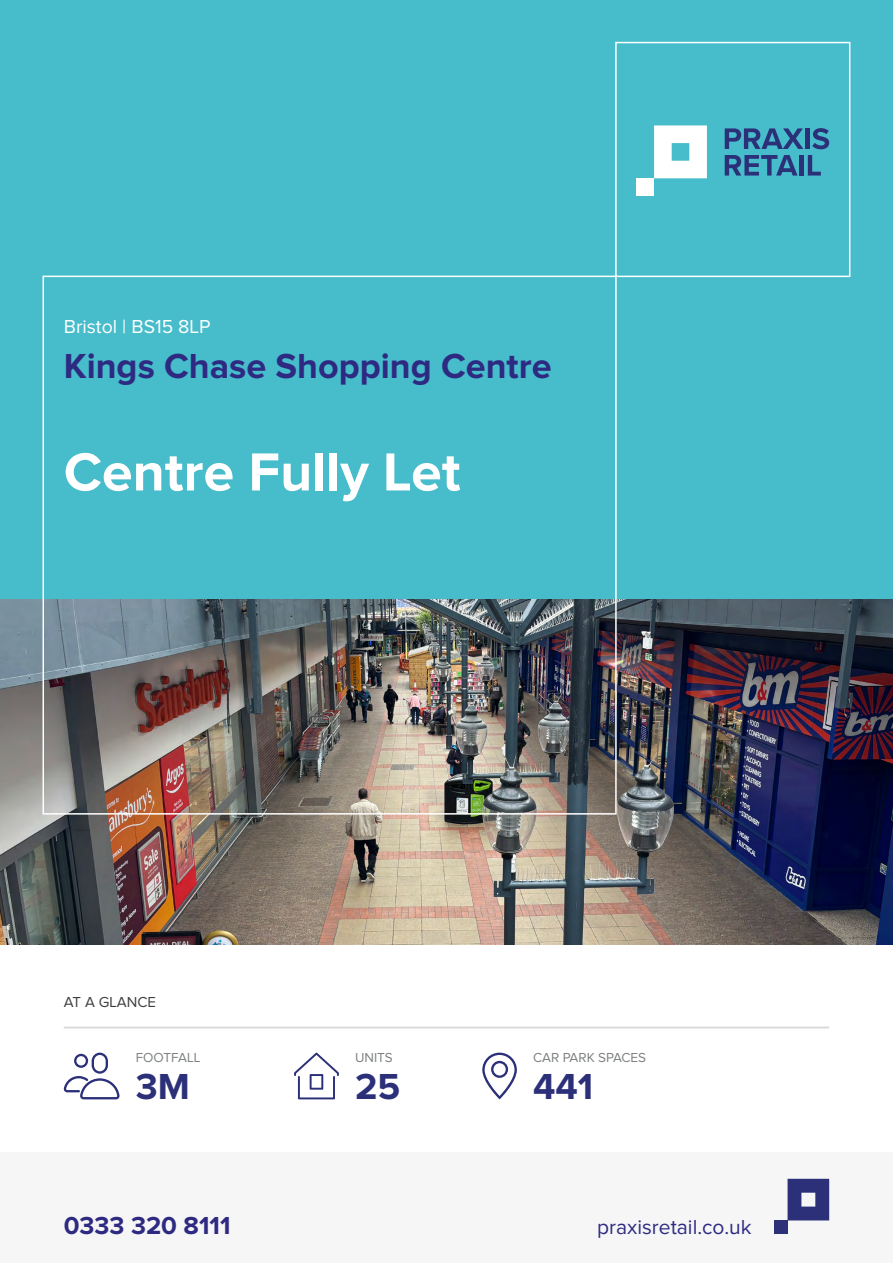
<style>
.page{position:relative;width:893px;height:1263px;background:#fff}
.page>*{position:absolute;margin:0;border:0;box-sizing:border-box;transform-origin:0 0}
.t1{font:700 55.5px "Proxima Nova";color:#fff}
.t2{font:700 37.5px "Proxima Nova";color:#2b3079}
.t3{font:700 36px "Proxima Nova";color:#2e2a82}
.t4{font:700 25.5px "Proxima Nova";color:#2e2a82}
.t5{font:21px "Proxima Nova";color:#2e2a82}
.t6{font:19.5px "Proxima Nova";color:#fff}
.t7{font:15px "Proxima Nova";color:#3f3f40}
.t8{font:13.5px "Proxima Nova";color:#7e8181}
</style>
<div class="page">
<div style="left:0;top:0;width:893px;height:600px;background:#47bccb"></div>
<div style="left:0;top:1152px;width:893px;height:111px;background:#f6f6f6"></div>
<img style="left:0;top:600px;width:893px;height:345px">
<hr style="left:64px;top:1026px;width:765px;height:2px;background:#d8dad9">
<svg style="left:64px;top:1052px;width:56px;height:47px"></svg>
<svg style="left:294px;top:1052px;width:45px;height:47px"></svg>
<svg style="left:482px;top:1052px;width:35px;height:47px"></svg>
<div style="left:615px;top:42px;width:235px;height:235px;border:2px solid #fff"></div>
<div style="left:43px;top:276px;width:574px;height:539px;border:2px solid #fff"></div>
<svg style="left:654px;top:125px;width:53px;height:53px;background:#e8f6f8"></svg>
<div style="left:636px;top:178px;width:18px;height:18px;background:#fff"></div>
<svg style="left:725px;top:128px;width:78px;height:21px"></svg>
<div style="left:805px;top:128px;width:5px;height:21px;background:#2b3079"></div>
<svg style="left:812px;top:128px;width:17px;height:21px"></svg>
<svg style="left:725px;top:155px;width:72px;height:21px"></svg>
<div style="left:799px;top:155px;width:5px;height:21px;background:#2b3079"></div>
<svg style="left:808px;top:155px;width:13px;height:21px"></svg>
<svg style="left:787px;top:1179px;width:42px;height:41px;background:#444888"></svg>
<div style="left:774px;top:1220px;width:13px;height:14px;background:#2b3079"></div>
<h3 class="t6" style="left:64px;top:315px;width:148px">Bristol | BS15 8LP</h3>
<h3 class="t3" style="left:64px;top:346px;width:489px">Kings Chase Shopping Centre</h3>
<h1 class="t1" style="left:64px;top:440px;width:398px">Centre Fully Let</h1>
<p class="t7" style="left:64px;top:994px;width:94px">AT A GLANCE</p>
<p class="t8" style="left:136px;top:1049px;width:66px">FOOTFALL</p>
<p class="t8" style="left:533px;top:1049px;width:115px">CAR PARK SPACES</p>
<p class="t8" style="left:355px;top:1049px;width:39px">UNITS</p>
<h2 class="t2" style="left:136px;top:1065px;width:56px">3M</h2>
<h2 class="t2" style="left:355px;top:1065px;width:47px">25</h2>
<h2 class="t2" style="left:533px;top:1065px;width:62px">441</h2>
<h3 class="t4" style="left:64px;top:1211px;width:168px">0333 320 8111</h3>
<h3 class="t5" style="left:597px;top:1216px;width:156px">praxisretail.co.uk</h3>
</div>
